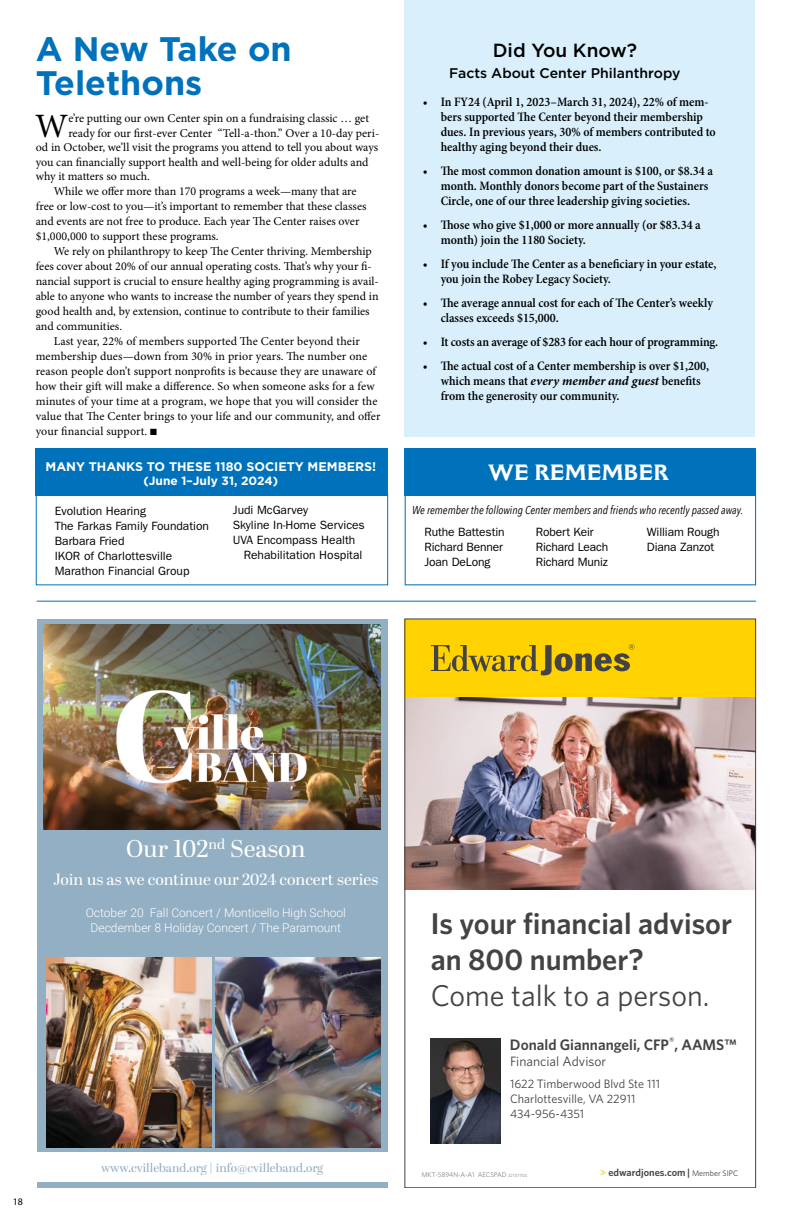
<style>
.page{position:relative;width:792px;height:1224px;background:#fff}
.page>*{position:absolute;margin:0;border:0;box-sizing:border-box;transform-origin:0 0}
.t1{font:34.2px "Minion Pro";color:#000}
.t2{font:700 34px/34px "Gotham";color:#0072bc}
.t3{font:600 30px/36px "Whitney";color:#434345}
.t4{font:30px "Whitney";color:#434345}
.t5{font:24.2px "Abril Display";color:#fff}
.t6{font:700 21.8px "Cantoria MT Std";color:#fff}
.t7{font:500 19px "Gotham";color:#000}
.t8{font:16.1px "Abril Display";color:#fff}
.t9{font:600 15.2px "Whitney";color:#434345}
.t10{font:500 14px "Gotham";color:#000}
.t11{font:13.5px "Whitney";color:#434345}
.t12{font:600 condensed 13px/15px "Minion Pro";color:#000}
.t13{font:700 12.5px "Gotham";color:#fff}
.t14{font:12.2px/14.6px "Whitney";color:#434345}
.t15{font:300 12.1px/14.5px "Roboto";color:#fff;text-align:center}
.t16{font:12.1px "Abril Display";color:#93afc3}
.t17{font:12px "Minion Pro";color:#000}
.t18{font:12px/15px "ITC Franklin Gothic Std";color:#000}
.t19{font:700 12px "Gotham";color:#fff}
.t20{font:italic 11.4px "Avenir Next Condensed";color:#000}
.t21{font:600 10.3px "Whitney";color:#434345}
.t22{font:10px "Myriad Pro";color:#000}
.t23{font:6.9px "Whitney";color:#808285}
.s1{font-weight:700;font-style:italic;font-stretch:normal}
.s2{font-size:4.5px}
.s3{color:#ffd200}
.s4{font-weight:400;font-size:8px}
</style>
<div class="page">
<div style="left:405px;top:0;width:350px;height:436px;background:#d9f0fc"></div>
<div style="left:37px;top:619px;width:351px;height:569px;background:#93afc3"></div>
<img style="left:44px;top:625px;width:337px;height:204px">
<img style="left:94px;top:667px;width:235px;height:139px">
<div style="left:37px;top:1152px;width:351px;height:29px;background:#fff"></div>
<img style="left:46px;top:958px;width:166px;height:189px">
<img style="left:216px;top:958px;width:165px;height:189px">
<div style="left:405px;top:619px;width:351px;height:78px;background:#ffd200"></div>
<svg style="left:431px;top:644px;width:203px;height:31px"></svg>
<img style="left:407px;top:697px;width:347px;height:193px">
<img style="left:431px;top:1039px;width:70px;height:105px">
<hr style="left:37px;top:601px;width:719px;height:1px;background:#0072bc">
<div style="left:36px;top:448px;width:352px;height:48px;background:#0072bc"></div>
<div style="left:405px;top:448px;width:351px;height:48px;background:#0072bc"></div>
<h2 class="t2" style="left:36px;top:31px;width:258px">A New Take on<br>Telethons</h2>
<h1 class="t1" style="left:35px;top:103px;width:35px">W</h1>
<p class="t17" style="left:68px;top:110px;width:302px">e’re putting our own Center spin on a fundraising classic … get</p>
<p class="t17" style="left:68px;top:125px;width:312px">ready for our first-ever Center “Tell-a-thon.” Over a 10-day peri-</p>
<p class="t17" style="left:36px;top:139px;width:344px">od in October, we’ll visit the programs you attend to tell you about ways</p>
<p class="t17" style="left:36px;top:154px;width:334px">you can financially support health and well-being for older adults and</p>
<p class="t17" style="left:36px;top:168px;width:116px">why it matters so much.</p>
<p class="t17" style="left:54px;top:183px;width:304px">While we offer more than 170 programs a week—many that are</p>
<p class="t17" style="left:36px;top:198px;width:332px">free or low-cost to you—it’s important to remember that these classes</p>
<p class="t17" style="left:36px;top:213px;width:325px">and events are not free to produce. Each year The Center raises over</p>
<p class="t17" style="left:36px;top:228px;width:184px">$1,000,000 to support these programs.</p>
<p class="t17" style="left:54px;top:243px;width:320px">We rely on philanthropy to keep The Center thriving. Membership</p>
<p class="t17" style="left:36px;top:258px;width:338px">fees cover about 20% of our annual operating costs. That’s why your fi-</p>
<p class="t17" style="left:36px;top:273px;width:345px">nancial support is crucial to ensure healthy aging programming is avail-</p>
<p class="t17" style="left:36px;top:288px;width:344px">able to anyone who wants to increase the number of years they spend in</p>
<p class="t17" style="left:36px;top:303px;width:336px">good health and, by extension, continue to contribute to their families</p>
<p class="t17" style="left:36px;top:318px;width:88px">and communities.</p>
<p class="t17" style="left:54px;top:333px;width:308px">Last year, 22% of members supported The Center beyond their</p>
<p class="t17" style="left:36px;top:348px;width:333px">membership dues—down from 30% in prior years. The number one</p>
<p class="t17" style="left:36px;top:363px;width:342px">reason people don’t support nonprofits is because they are unaware of</p>
<p class="t17" style="left:36px;top:378px;width:340px">how their gift will make a difference. So when someone asks for a few</p>
<p class="t17" style="left:36px;top:393px;width:343px">minutes of your time at a program, we hope that you will consider the</p>
<p class="t17" style="left:36px;top:408px;width:346px">value that The Center brings to your life and our community, and offer</p>
<p class="t17" style="left:36px;top:423px;width:123px">your financial support. ■</p>
<p class="t13" style="left:46px;top:459px;width:332px">MANY THANKS TO THESE 1180 SOCIETY MEMBERS!</p>
<p class="t19" style="left:144px;top:473px;width:136px">(June 1–July 31, 2024)</p>
<p class="t18" style="left:233px;top:503px;width:77px">Judi McGarvey</p>
<p class="t18" style="left:233px;top:518px;width:133px">Skyline In-Home Services</p>
<p class="t18" style="left:233px;top:533px;width:124px">UVA Encompass Health</p>
<p class="t18" style="left:244px;top:548px;width:120px">Rehabilitation Hospital</p>
<p class="t18" style="left:55px;top:503px;width:156px">Evolution Hearing<br>The Farkas Family Foundation<br>Barbara Fried<br>IKOR of Charlottesville<br>Marathon Financial Group</p>
<h3 class="t7" style="left:493px;top:37px;width:146px">Did You Know?</h3>
<p class="t10" style="left:449px;top:64px;width:233px">Facts About Center Philanthropy</p>
<p class="t12" style="left:441px;top:95px;width:277px;text-indent:-18px">• In FY24 (April 1, 2023–March 31, 2024), 22% of mem&shy;bers supported The Center beyond their membership dues. In previous years, 30% of members contributed to healthy aging beyond their dues.</p>
<p class="t12" style="left:441px;top:164px;width:274px;text-indent:-18px">• The most common donation amount is $100, or $8.34 a month. Monthly donors become part of the Sustainers<br>Circle, one of our three leadership giving societies.</p>
<p class="t12" style="left:441px;top:218px;width:262px;text-indent:-18px">• Those who give $1,000 or more annually (or $83.34 a month) join the 1180 Society.</p>
<p class="t12" style="left:441px;top:257px;width:277px;text-indent:-18px">• If you include The Center as a beneficiary in your estate, you join the Robey Legacy Society.</p>
<p class="t12" style="left:441px;top:296px;width:274px;text-indent:-18px">• The average annual cost for each of The Center’s weekly classes exceeds $15,000.</p>
<p class="t12" style="left:423px;top:335px;width:297px">• It costs an average of $283 for each hour of programming.</p>
<p class="t12" style="left:441px;top:359px;width:270px;text-indent:-18px">• The actual cost of a Center membership is over $1,200, which means that <span class="s1">every member and guest</span> benefits from the generosity our community.</p>
<h3 class="t6" style="left:488px;top:459px;width:182px">WE REMEMBER</h3>
<p class="t20" style="left:412px;top:503px;width:333px">We remember the following Center members and friends who recently passed away.</p>
<p class="t18" style="left:425px;top:525px;width:82px">Ruthe Battestin<br>Richard Benner<br>Joan DeLong</p>
<p class="t18" style="left:536px;top:525px;width:74px">Robert Keir<br>Richard Leach<br>Richard Muniz</p>
<p class="t18" style="left:647px;top:525px;width:74px">William Rough<br>Diana Zanzot</p>
<p class="t22" style="left:13px;top:1196px;width:12px">18</p>
<h3 class="t5" style="left:126px;top:832px;width:181px">Our 102<sup>nd</sup> Season</h3>
<h3 class="t8" style="left:53px;top:868px;width:326px">Join us as we continue our 2024 concert series</h3>
<p class="t15" style="left:86px;top:905px;width:262px">October 20 Fall Concert / Monticello High School<br>Decdember 8 Holiday Concert / The Paramount</p>
<h3 class="t3" style="left:431px;top:905px;width:303px">Is your financial advisor an 800 number?</h3>
<h3 class="t4" style="left:431px;top:976px;width:280px">Come talk to a person.</h3>
<p class="t9" style="left:510px;top:1034px;width:228px">Donald Giannangeli, CFP<sup>®</sup>, AAMS™</p>
<p class="t11" style="left:510px;top:1053px;width:98px">Financial Advisor</p>
<p class="t14" style="left:510px;top:1076px;width:151px">1622 Timberwood Blvd Ste 111<br>Charlottesville, VA 22911<br>434-956-4351</p>
<p class="t16" style="left:101px;top:1159px;width:224px">www.cvilleband.org | info@cvilleband.org</p>
<p class="t23" style="left:421px;top:1170px;width:107px">MKT-5894N-A-A1 AECSPAD <span class="s2">22137704</span></p>
<p class="t21" style="left:600px;top:1165px;width:140px"><span class="s3">&gt;</span> edwardjones.com | <span class="s4">Member SIPC</span></p>
</div>
